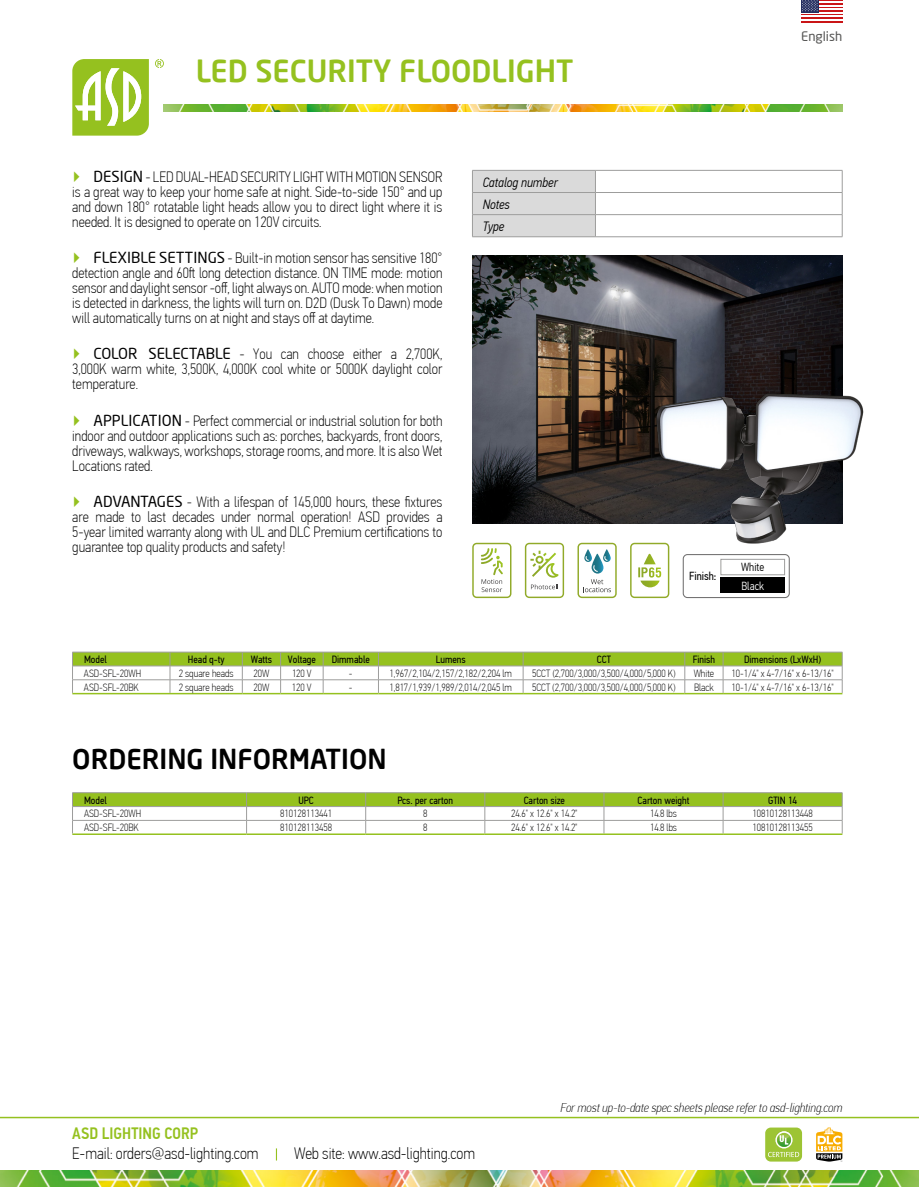
<style>
.page{position:relative;width:919px;height:1187px;background:#fff}
.page>*{position:absolute;margin:0;border:0;box-sizing:border-box;transform-origin:0 0}
.t1{font:500 30px "Neo Sans Pro";color:#95c11f}
.t2{font:500 27px "Neo Sans Pro";color:#000}
.t3{font:100 16.5px "PF Din Text Cond Pro";color:#000}
.t4{font:500 16.5px "PF Din Text Cond Pro";color:#95c11f}
.t5{font:100 15px/15px "PF Din Text Cond Pro";color:#000;text-align:justify}
.t6{font:italic 300 13.5px/22.2px "PF Din Text Cond Pro";color:#000}
.t7{font:12.9px "Neo Sans Pro";color:#575756}
.t8{font:italic 100 12.75px "PF Din Text Cond Pro";color:#000}
.t9{font:11.7px "PF Din Text Cond Pro";color:#000}
.t10{font:300 11.7px "PF Din Text Cond Pro";color:#000}
.t11{font:300 11.7px "PF Din Text Cond Pro";color:#fff}
.t12{font:100 10.5px "PF Din Text Cond Pro";color:#000}
.t13{font:10.5px "PF Din Text Cond Pro";color:#000}
.s1{color:#95c11f}
.s2{font-family:"Neo Sans Pro";font-weight:400}
</style>
<div class="page">
<svg style="left:72px;top:59px;width:77px;height:77px"></svg>
<svg style="left:155px;top:59px;width:9px;height:9px"></svg>
<img style="left:164px;top:104px;width:678px;height:7px">
<img style="left:0;top:1170px;width:918px;height:16px">
<hr style="left:0;top:1116px;width:918px;height:2px;background:#95c11f">
<hr style="left:801px;top:0;width:41px;height:1px;background:#ca1517">
<hr style="left:801px;top:3px;width:41px;height:2px;background:#ca1517">
<hr style="left:801px;top:7px;width:41px;height:1px;background:#ca1517">
<hr style="left:801px;top:10px;width:41px;height:2px;background:#ca1517">
<hr style="left:801px;top:14px;width:41px;height:2px;background:#ca1517">
<hr style="left:801px;top:17px;width:41px;height:2px;background:#ca1517">
<hr style="left:801px;top:21px;width:41px;height:1px;background:#ca1517">
<svg style="left:801px;top:0;width:17px;height:12px"></svg>
<svg style="left:801px;top:0;width:16px;height:11px"></svg>
<svg style="left:276px;top:1148px;width:1px;height:12px"></svg>
<svg style="left:816px;top:1127px;width:26px;height:34px"></svg>
<div style="left:765px;top:1127px;width:37px;height:34px;background:#9dc434;border-radius:6px"></div>
<svg style="left:768px;top:1131px;width:31px;height:25px"></svg>
<hr style="left:72px;top:651px;width:98px;height:1px;background:#9d9d9c">
<hr style="left:170px;top:651px;width:72px;height:1px;background:#9d9d9c">
<hr style="left:242px;top:651px;width:38px;height:1px;background:#9d9d9c">
<hr style="left:280px;top:651px;width:43px;height:1px;background:#9d9d9c">
<hr style="left:323px;top:651px;width:55px;height:1px;background:#9d9d9c">
<hr style="left:378px;top:651px;width:145px;height:1px;background:#9d9d9c">
<hr style="left:523px;top:651px;width:161px;height:1px;background:#9d9d9c">
<hr style="left:684px;top:651px;width:39px;height:1px;background:#9d9d9c">
<hr style="left:723px;top:651px;width:119px;height:1px;background:#9d9d9c">
<svg style="left:72px;top:652px;width:770px;height:40px"></svg>
<hr style="left:72px;top:692px;width:98px;height:2px;background:#95c11f">
<hr style="left:170px;top:692px;width:72px;height:2px;background:#95c11f">
<hr style="left:242px;top:692px;width:38px;height:2px;background:#95c11f">
<hr style="left:280px;top:692px;width:43px;height:2px;background:#95c11f">
<hr style="left:323px;top:692px;width:55px;height:2px;background:#95c11f">
<hr style="left:378px;top:692px;width:145px;height:2px;background:#95c11f">
<hr style="left:523px;top:692px;width:161px;height:2px;background:#95c11f">
<hr style="left:684px;top:692px;width:39px;height:2px;background:#95c11f">
<hr style="left:723px;top:692px;width:119px;height:2px;background:#95c11f">
<svg style="left:72px;top:792px;width:770px;height:41px"></svg>
<hr style="left:72px;top:833px;width:174px;height:1px;background:#95c11f">
<hr style="left:246px;top:833px;width:119px;height:1px;background:#95c11f">
<hr style="left:365px;top:833px;width:120px;height:1px;background:#95c11f">
<hr style="left:485px;top:833px;width:119px;height:1px;background:#95c11f">
<hr style="left:604px;top:833px;width:119px;height:1px;background:#95c11f">
<hr style="left:723px;top:833px;width:119px;height:1px;background:#95c11f">
<svg style="left:525px;top:542px;width:39px;height:56px"></svg>
<svg style="left:472px;top:542px;width:39px;height:56px"></svg>
<svg style="left:630px;top:542px;width:39px;height:56px"></svg>
<svg style="left:577px;top:542px;width:39px;height:56px"></svg>
<div style="left:682px;top:554px;width:107px;height:44px;border:1px solid #706f6f;border-radius:4px"></div>
<div style="left:720px;top:559px;width:64px;height:16px;background:#fff;border:1px solid #9d9d9c"></div>
<div style="left:720px;top:577px;width:64px;height:16px;background:#000"></div>
<img style="left:472px;top:255px;width:370px;height:268px">
<svg style="left:472px;top:170px;width:370px;height:66px"></svg>
<hr style="left:472px;top:236px;width:123px;height:1px;background:#9d9d9c">
<hr style="left:595px;top:236px;width:247px;height:1px;background:#9d9d9c">
<img style="left:653px;top:390px;width:211px;height:157px">
<h1 class="t1" style="left:196px;top:52px;width:379px">LED SECURITY FLOODLIGHT</h1>
<p class="t5" style="left:72px;top:169px;width:371px"><span class="s1">▶</span> <span class="s2">DESIGN</span> - LED DUAL-HEAD SECURITY LIGHT WITH MOTION SENSOR is a great way to keep your home safe at night. Side-to-side 150° and up and down 180° rotatable light heads allow you to direct light where it is needed. It is designed to operate on 120V circuits.</p>
<p class="t5" style="left:72px;top:250px;width:371px"><span class="s1">▶</span> <span class="s2">FLEXIBLE SETTINGS</span> - Built-in motion sensor has sensitive 180° detection angle and 60ft long detection distance. ON TIME mode: motion sensor and daylight sensor -off, light always on. AUTO mode: when motion is detected in darkness, the lights will turn on. D2D (Dusk To Dawn) mode will automatically turns on at night and stays off at daytime.</p>
<p class="t5" style="left:72px;top:346px;width:371px"><span class="s1">▶</span> <span class="s2">COLOR SELECTABLE</span> - You can choose either a 2,700K, 3,000K warm white, 3,500K, 4,000K cool white or 5000K daylight color temperature.</p>
<p class="t5" style="left:72px;top:413px;width:371px"><span class="s1">▶</span> <span class="s2">APPLICATION</span> - Perfect commercial or industrial solution for both indoor and outdoor applications such as: porches, backyards, front doors, driveways, walkways, workshops, storage rooms, and more. It is also Wet Locations rated.</p>
<p class="t5" style="left:72px;top:494px;width:371px"><span class="s1">▶</span> <span class="s2">ADVANTAGES</span> - With a lifespan of 145,000 hours, these fixtures are made to last decades under normal operation! ASD provides a 5-year limited warranty along with UL and DLC Premium certifications to guarantee top quality products and safety!</p>
<p class="t6" style="left:482px;top:171px;width:76px">Catalog number<br>Notes<br>Type</p>
<p class="t7" style="left:801px;top:28px;width:43px">English</p>
<p class="t9" style="left:689px;top:569px;width:29px">Finish:</p>
<p class="t10" style="left:741px;top:560px;width:25px">White</p>
<p class="t11" style="left:741px;top:579px;width:24px">Black</p>
<p class="t13" style="left:84px;top:653px;width:24px">Model</p>
<p class="t13" style="left:188px;top:653px;width:38px">Head q-ty</p>
<p class="t13" style="left:251px;top:653px;width:23px">Watts</p>
<p class="t13" style="left:288px;top:653px;width:30px">Voltage</p>
<p class="t13" style="left:332px;top:653px;width:40px">Dimmable</p>
<p class="t13" style="left:436px;top:653px;width:31px">Lumens</p>
<p class="t13" style="left:597px;top:653px;width:16px">CCT</p>
<p class="t13" style="left:692px;top:653px;width:24px">Finish</p>
<p class="t13" style="left:744px;top:653px;width:79px">Dimensions (LxWxH)</p>
<p class="t12" style="left:84px;top:667px;width:59px">ASD-SFL-20WH</p>
<p class="t12" style="left:179px;top:667px;width:56px">2 square heads</p>
<p class="t12" style="left:253px;top:667px;width:17px">20W</p>
<p class="t12" style="left:292px;top:667px;width:21px">120 V</p>
<p class="t12" style="left:349px;top:667px;width:5px">-</p>
<p class="t12" style="left:389px;top:667px;width:124px">1,967/2,104/2,157/2,182/2,204 lm</p>
<p class="t12" style="left:532px;top:667px;width:145px">5CCT (2,700/3,000/3,500/4,000/5,000 K)</p>
<p class="t12" style="left:693px;top:667px;width:22px">White</p>
<p class="t12" style="left:731px;top:667px;width:104px">10-1/4" x 4-7/16" x 6-13/16"</p>
<p class="t12" style="left:84px;top:681px;width:56px">ASD-SFL-20BK</p>
<p class="t12" style="left:179px;top:681px;width:56px">2 square heads</p>
<p class="t12" style="left:253px;top:681px;width:17px">20W</p>
<p class="t12" style="left:292px;top:681px;width:21px">120 V</p>
<p class="t12" style="left:349px;top:681px;width:5px">-</p>
<p class="t12" style="left:389px;top:681px;width:124px">1,817/1,939/1,989/2,014/2,045 lm</p>
<p class="t12" style="left:532px;top:681px;width:145px">5CCT (2,700/3,000/3,500/4,000/5,000 K)</p>
<p class="t12" style="left:694px;top:681px;width:21px">Black</p>
<p class="t12" style="left:731px;top:681px;width:104px">10-1/4" x 4-7/16" x 6-13/16"</p>
<h2 class="t2" style="left:72px;top:741px;width:316px">ORDERING INFORMATION</h2>
<p class="t13" style="left:84px;top:793px;width:24px">Model</p>
<p class="t13" style="left:298px;top:793px;width:17px">UPC</p>
<p class="t13" style="left:397px;top:793px;width:57px">Pcs. per carton</p>
<p class="t13" style="left:523px;top:793px;width:43px">Carton size</p>
<p class="t13" style="left:637px;top:793px;width:53px">Carton weight</p>
<p class="t13" style="left:768px;top:793px;width:31px">GTIN 14</p>
<p class="t12" style="left:84px;top:807px;width:59px">ASD-SFL-20WH</p>
<p class="t12" style="left:280px;top:807px;width:53px">810128113441</p>
<p class="t12" style="left:423px;top:807px;width:6px">8</p>
<p class="t12" style="left:511px;top:807px;width:68px">24.6" x 12.6" x 14.2"</p>
<p class="t12" style="left:650px;top:807px;width:28px">14.8 lbs</p>
<p class="t12" style="left:752px;top:807px;width:62px">10810128113448</p>
<p class="t12" style="left:84px;top:821px;width:56px">ASD-SFL-20BK</p>
<p class="t12" style="left:280px;top:821px;width:53px">810128113458</p>
<p class="t12" style="left:423px;top:821px;width:6px">8</p>
<p class="t12" style="left:511px;top:821px;width:68px">24.6" x 12.6" x 14.2"</p>
<p class="t12" style="left:650px;top:821px;width:28px">14.8 lbs</p>
<p class="t12" style="left:752px;top:821px;width:62px">10810128113455</p>
<p class="t4" style="left:72px;top:1123px;width:127px">ASD LIGHTING CORP</p>
<p class="t3" style="left:72px;top:1144px;width:188px">E-mail: orders@asd-lighting.com</p>
<p class="t3" style="left:294px;top:1144px;width:183px">Web site: www.asd-lighting.com</p>
<p class="t8" style="left:560px;top:1100px;width:283px">For most up-to-date spec sheets please refer to asd-lighting.com</p>
</div>
